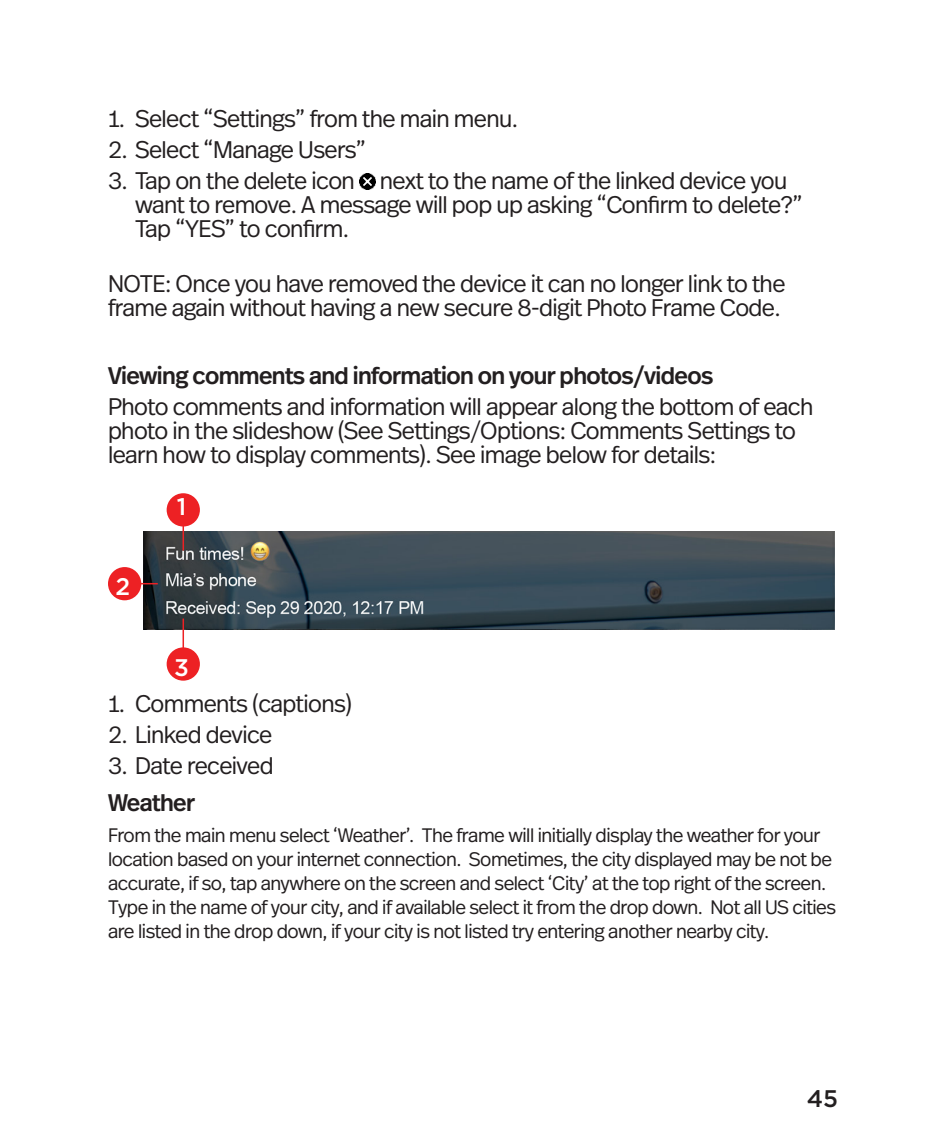
<style>
.page{position:relative;width:944px;height:1143px;background:#fff}
.page>*{position:absolute;margin:0;border:0;box-sizing:border-box;transform-origin:0 0}
.t1{font:300 24px/24px "Real Head Pro";letter-spacing:-.025em;color:#231f20}
.t2{font:500 24px "Real Head Pro";letter-spacing:-.025em;color:#231f20}
.t3{font:500 24px "Gotham";color:#fff}
.t4{font:500 24px "Gotham";color:#231f20}
.t5{font:300 19.5px/24px "Real Head Pro";letter-spacing:-.025em;color:#231f20}
</style>
<div class="page">
<img style="left:359px;top:173px;width:17px;height:17px">
<img style="left:143px;top:531px;width:692px;height:98px">
<div style="left:167px;top:493px;width:33px;height:33px;background:#ed2124;border-radius:50%"></div>
<div style="left:167px;top:647px;width:33px;height:33px;background:#ed2124;border-radius:50%"></div>
<div style="left:108px;top:567px;width:33px;height:33px;background:#ed2124;border-radius:50%"></div>
<svg style="left:183px;top:526px;width:1px;height:24px"></svg>
<hr style="left:183px;top:618px;width:1px;height:34px;background:#ed2124">
<svg style="left:141px;top:583px;width:17px;height:1px"></svg>
<p class="t1" style="left:108px;top:106px;width:412px">1. Select “Settings” from the main menu.</p>
<p class="t1" style="left:108px;top:137px;width:260px">2. Select “Manage Users”</p>
<p class="t1" style="left:135px;top:168px;width:669px;text-indent:-27px">3. Tap on the delete icon next to the name of the linked device you want to remove. A message will pop up asking “Confirm to delete?”<br>Tap “YES” to confirm.</p>
<p class="t1" style="left:108px;top:271px;width:679px">NOTE: Once you have removed the device it can no longer link to the frame again without having a new secure 8-digit Photo Frame Code.</p>
<p class="t2" style="left:108px;top:359px;width:607px">Viewing comments and information on your photos/videos</p>
<p class="t1" style="left:108px;top:394px;width:707px">Photo comments and information will appear along the bottom of each photo in the slideshow (See Settings/Options: Comments Settings to learn how to display comments). See image below for details:</p>
<p class="t3" style="left:177px;top:491px;width:11px">1</p>
<p class="t3" style="left:116px;top:571px;width:16px">2</p>
<p class="t3" style="left:174px;top:651px;width:16px">3</p>
<p class="t1" style="left:108px;top:690px;width:245px">1. Comments (captions)</p>
<p class="t1" style="left:108px;top:721px;width:166px">2. Linked device</p>
<p class="t1" style="left:108px;top:752px;width:167px">3. Date received</p>
<p class="t2" style="left:108px;top:785px;width:89px">Weather</p>
<p class="t5" style="left:108px;top:822px;width:730px">From the main menu select ‘Weather’. The frame will initially display the weather for your location based on your internet connection. Sometimes, the city displayed may be not be accurate, if so, tap anywhere on the screen and select ‘City’ at the top right of the screen.<br>Type in the name of your city, and if available select it from the drop down. Not all US cities are listed in the drop down, if your city is not listed try entering another nearby city.</p>
<p class="t4" style="left:807px;top:1083px;width:33px">45</p>
</div>
